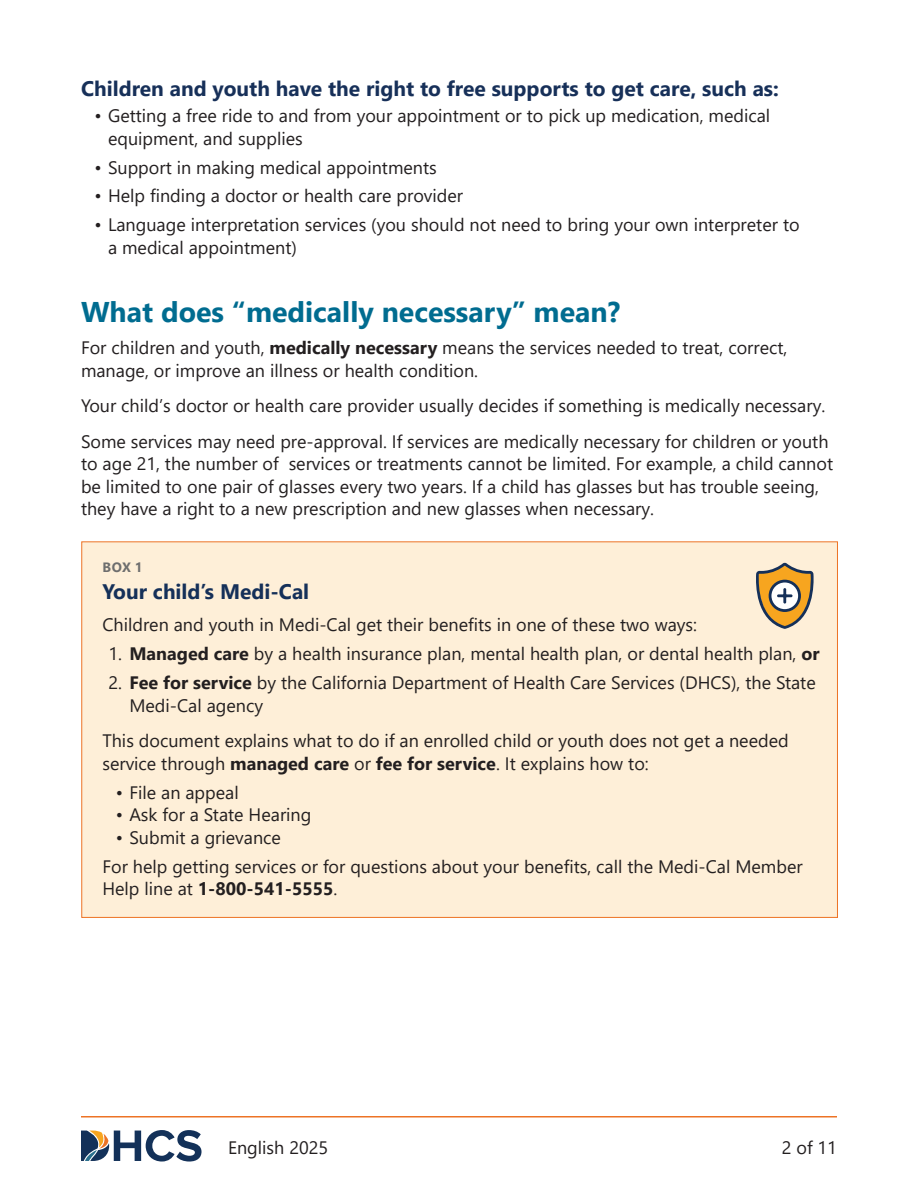
<style>
.page{position:relative;width:918px;height:1188px;background:#fff}
.page>*{position:absolute;margin:0;border:0;box-sizing:border-box;transform-origin:0 0}
.t1{font:700 28.5px "Segoe UI";color:#006c90}
.t2{font:700 21px "Segoe UI";color:#173059}
.t3{font:700 21px "Segoe UI";color:#153059}
.t4{font:18px/22.5px "Segoe UI";color:#231f20}
.H3-box_number{font:700 13.5px "Segoe UI";color:#6e6e6e}
.s1{font-weight:700}
</style>
<div class="page">
<hr style="left:81px;top:1116px;width:756px;height:2px;background:#ed7325">
<svg style="left:81px;top:1130px;width:121px;height:32px"></svg>
<div style="left:82px;top:542px;width:755px;height:375px;background:#feefd8"></div>
<svg style="left:756px;top:563px;width:58px;height:66px"></svg>
<h3 class="t2" style="left:81px;top:69px;width:699px">Children and youth have the right to free supports to get care, such as:</h3>
<p class="t4" style="left:108px;top:103px;width:664px;text-indent:-14px">• Getting a free ride to and from your appointment or to pick up medication, medical equipment, and supplies</p>
<p class="t4" style="left:94px;top:154px;width:344px">• Support in making medical appointments</p>
<p class="t4" style="left:94px;top:183px;width:370px">• Help finding a doctor or health care provider</p>
<p class="t4" style="left:108px;top:212px;width:693px;text-indent:-14px">• Language interpretation services (you should not need to bring your own interpreter to a medical appointment)</p>
<h2 class="t1" style="left:81px;top:285px;width:541px">What does “medically necessary” mean?</h2>
<p class="t4" style="left:81px;top:335px;width:708px">For children and youth, <span class="s1">medically necessary</span> means the services needed to treat, correct, manage, or improve an illness or health condition.</p>
<p class="t4" style="left:81px;top:393px;width:746px">Your child’s doctor or health care provider usually decides if something is medically necessary.</p>
<p class="t4" style="left:81px;top:428px;width:754px">Some services may need pre-approval. If services are medically necessary for children or youth to age 21, the number of services or treatments cannot be limited. For example, a child cannot be limited to one pair of glasses every two years. If a child has glasses but has trouble seeing, they have a right to a new prescription and new glasses when necessary.</p>
<p class="H3-box_number" style="left:103px;top:555px;width:42px">BOX 1</p>
<h3 class="t3" style="left:102px;top:572px;width:208px">Your child’s Medi-Cal</h3>
<p class="t4" style="left:102px;top:612px;width:596px">Children and youth in Medi-Cal get their benefits in one of these two ways:</p>
<p class="t4" style="left:108px;top:641px;width:713px">1. <span class="s1">Managed care</span> by a health insurance plan, mental health plan, or dental health plan, <span class="s1">or</span></p>
<p class="t4" style="left:129px;top:670px;width:688px;text-indent:-21px">2. <span class="s1">Fee for service</span> by the California Department of Health Care Services (DHCS), the State<br>Medi-Cal agency</p>
<p class="t4" style="left:102px;top:728px;width:688px">This document explains what to do if an enrolled child or youth does not get a needed service through <span class="s1">managed care</span> or <span class="s1">fee for service</span>. It explains how to:</p>
<p class="t4" style="left:116px;top:779px;width:124px">• File an appeal</p>
<p class="t4" style="left:116px;top:802px;width:197px">• Ask for a State Hearing</p>
<p class="t4" style="left:116px;top:824px;width:167px">• Submit a grievance</p>
<p class="t4" style="left:102px;top:853px;width:702px">For help getting services or for questions about your benefits, call the Medi-Cal Member<br>Help line at <span class="s1">1-800-541-5555</span>.</p>
<p class="t4" style="left:228px;top:1135px;width:102px">English 2025</p>
<p class="t4" style="left:782px;top:1135px;width:57px">2 of 11</p>
</div>
